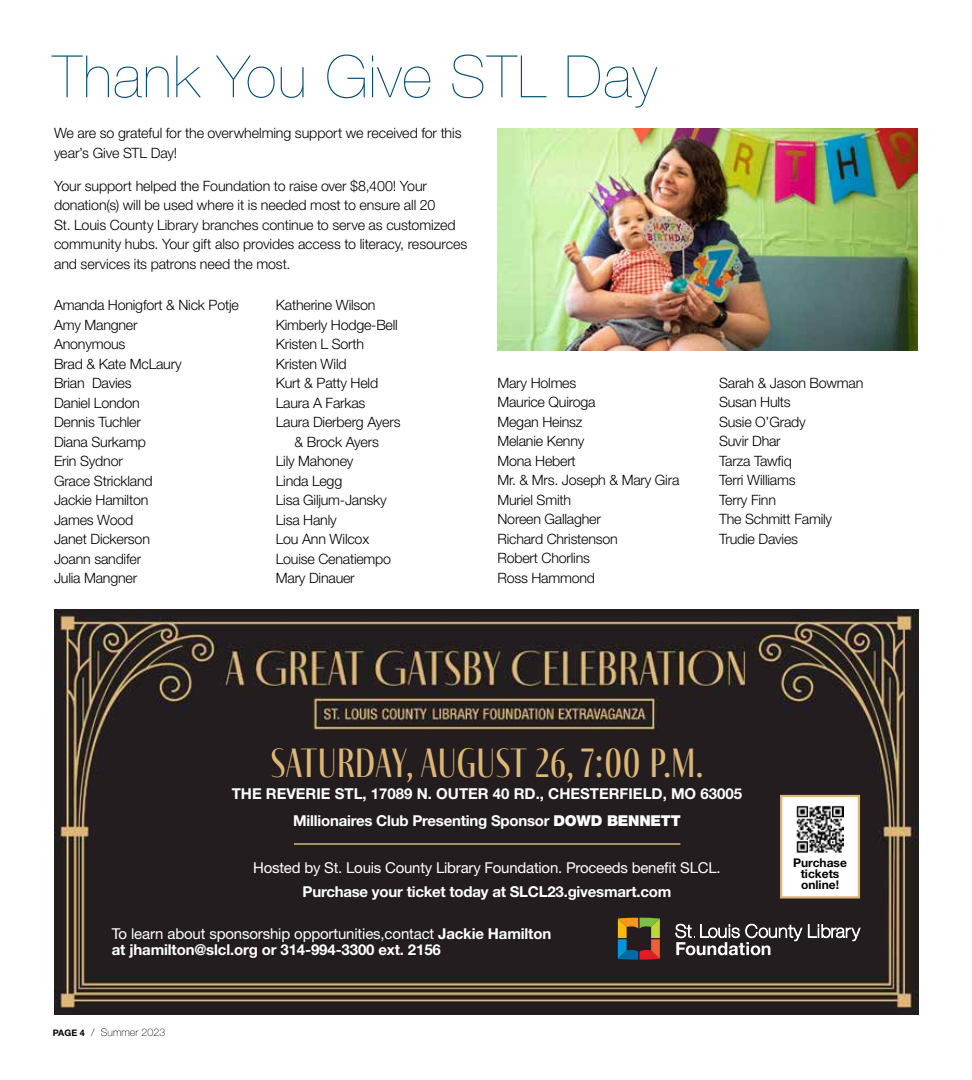
<style>
.page{position:relative;width:972px;height:1080px;background:#fff}
.page>*{position:absolute;margin:0;border:0;box-sizing:border-box;transform-origin:0 0}
.t1{font:200 58.5px "Helvetica Neue LT Std";letter-spacing:.02em;color:#004d71}
.t2{font:42px "Fino Sans";color:#dcb777}
.t3{font:700 15px/27px "Helvetica Neue LT Std";letter-spacing:-.015em;color:#fff;text-align:center}
.t4{font:15px "Helvetica Neue LT Std";letter-spacing:-.015em;color:#fff}
.t5{font:300 14.25px/19.5px "Helvetica Neue LT Std";letter-spacing:-.015em;color:#000}
.t6{font:700 12px/11.2px "Helvetica Neue LT Std";color:#000;text-align:center}
.t7{font:100 10.5px "Helvetica Neue LT Std";letter-spacing:.01em;color:#000}
.s1{font-weight:900}
.s2{font-weight:400}
.s3{font-weight:700;font-size:9px}
</style>
<div class="page">
<img style="left:54px;top:610px;width:864px;height:405px">
<img style="left:497px;top:128px;width:421px;height:223px">
<svg style="left:618px;top:918px;width:42px;height:42px;background:#70613e"></svg>
<svg style="left:808px;top:924px;width:52px;height:17px"></svg>
<svg style="left:675px;top:924px;width:127px;height:31px"></svg>
<hr style="left:294px;top:843px;width:386px;height:2px;background:#dcb777">
<div style="left:780px;top:795px;width:80px;height:103px;background:#fff;border:2px solid #dcb777"></div>
<img style="left:797px;top:805px;width:47px;height:47px">
<h1 class="t1" style="left:52px;top:43px;width:606px">Thank You Give STL Day</h1>
<p class="t5" style="left:54px;top:123px;width:409px">We are so grateful for the overwhelming support we received for this year’s Give STL Day!</p>
<p class="t5" style="left:54px;top:176px;width:415px">Your support helped the Foundation to raise over $8,400! Your donation(s) will be used where it is needed most to ensure all 20<br>St. Louis County Library branches continue to serve as customized community hubs. Your gift also provides access to literacy, resources and services its patrons need the most.</p>
<p class="t5" style="left:54px;top:295px;width:186px">Amanda Honigfort &amp; Nick Potje<br>Amy Mangner<br>Anonymous<br>Brad &amp; Kate McLaury<br>Brian Davies<br>Daniel London<br>Dennis Tuchler<br>Diana Surkamp<br>Erin Sydnor<br>Grace Strickland<br>Jackie Hamilton<br>James Wood<br>Janet Dickerson<br>Joann sandifer<br>Julia Mangner</p>
<p class="t5" style="left:276px;top:295px;width:101px">Katherine Wilson</p>
<p class="t5" style="left:276px;top:315px;width:124px">Kimberly Hodge-Bell</p>
<p class="t5" style="left:276px;top:334px;width:90px">Kristen L Sorth</p>
<p class="t5" style="left:276px;top:354px;width:72px">Kristen Wild</p>
<p class="t5" style="left:276px;top:373px;width:104px">Kurt &amp; Patty Held</p>
<p class="t5" style="left:276px;top:393px;width:91px">Laura A Farkas</p>
<p class="t5" style="left:276px;top:412px;width:126px">Laura Dierberg Ayers</p>
<p class="t5" style="left:295px;top:432px;width:86px">&amp; Brock Ayers</p>
<p class="t5" style="left:276px;top:451px;width:79px">Lily Mahoney</p>
<p class="t5" style="left:276px;top:471px;width:68px">Linda Legg</p>
<p class="t5" style="left:276px;top:490px;width:112px">Lisa Giljum-Jansky</p>
<p class="t5" style="left:276px;top:510px;width:62px">Lisa Hanly</p>
<p class="t5" style="left:276px;top:529px;width:95px">Lou Ann Wilcox</p>
<p class="t5" style="left:276px;top:549px;width:117px">Louise Cenatiempo</p>
<p class="t5" style="left:276px;top:568px;width:80px">Mary Dinauer</p>
<p class="t5" style="left:497px;top:373px;width:183px">Mary Holmes<br>Maurice Quiroga<br>Megan Heinsz<br>Melanie Kenny<br>Mona Hebert<br>Mr. &amp; Mrs. Joseph &amp; Mary Gira<br>Muriel Smith<br>Noreen Gallagher<br>Richard Christenson<br>Robert Chorlins<br>Ross Hammond</p>
<p class="t5" style="left:719px;top:373px;width:146px">Sarah &amp; Jason Bowman<br>Susan Hults<br>Susie O’Grady<br>Suvir Dhar<br>Tarza Tawfiq<br>Terri Williams<br>Terry Finn<br>The Schmitt Family<br>Trudie Davies</p>
<h2 class="t2" style="left:270px;top:739px;width:435px">SATURDAY, AUGUST 26, 7:00 P.M.</h2>
<p class="t3" style="left:232px;top:780px;width:512px">THE REVERIE STL, 17089 N. OUTER 40 RD., CHESTERFIELD, MO 63005<br>Millionaires Club Presenting Sponsor <span class="s1">DOWD BENNETT</span></p>
<p class="t4" style="left:253px;top:859px;width:469px">Hosted by St. Louis County Library Foundation. Proceeds benefit SLCL.</p>
<p class="t3" style="left:303px;top:878px;width:370px">Purchase your ticket today at SLCL23.givesmart.com</p>
<p class="t3" style="left:112px;top:925px;width:441px;line-height:16.5px;text-align:left"><span class="s2">To learn about sponsorship opportunities,contact</span> Jackie Hamilton at jhamilton@slcl.org or 314-994-3300 ext. 2156</p>
<p class="t7" style="left:53px;top:1027px;width:114px"><span class="s3">PAGE 4</span> / Summer 2023</p>
<p class="t6" style="left:793px;top:857px;width:55px">Purchase tickets online!</p>
</div>
